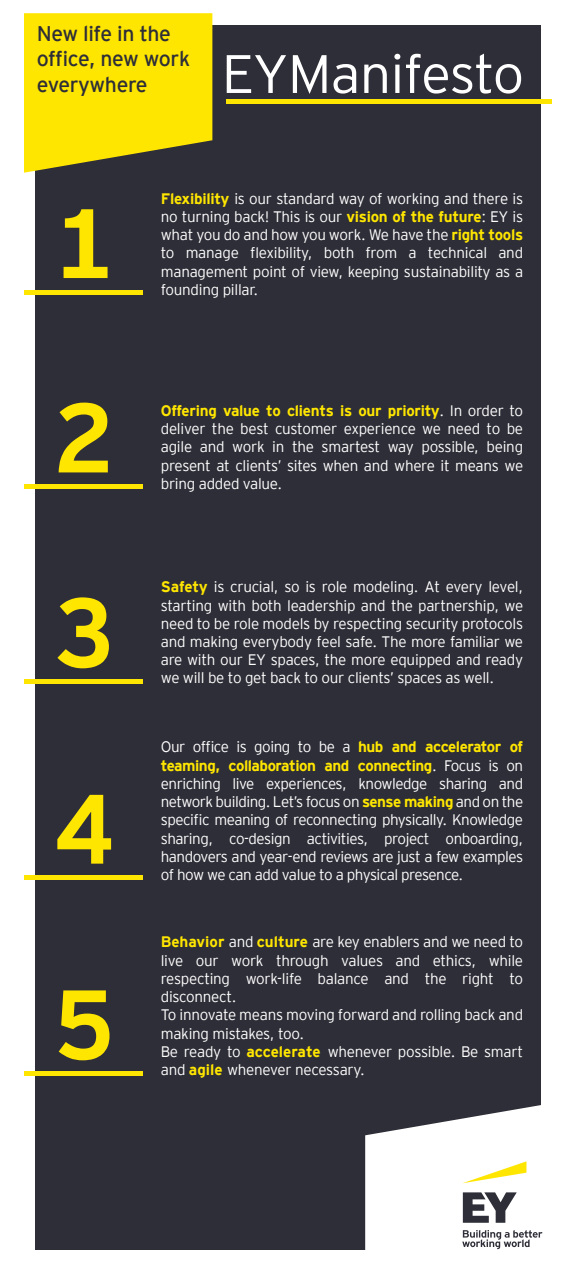
<style>
.page{position:relative;width:576px;height:1280px;background:#fff}
.page>*{position:absolute;margin:0;border:0;box-sizing:border-box;transform-origin:0 0}
.t1{font:700 98.24px/196.4px "EY Interstate";color:#ffe600}
.t2{font:300 54px "EY Interstate";letter-spacing:-.025em;color:#fff}
.t3{font:300 21.2px/25.4px "EY Interstate";letter-spacing:-.02em;color:#2e2e38}
.t4{font:300 15.2px/18.2px "EY Interstate";letter-spacing:-.02em;color:#fff;text-align:justify}
.s1{font-weight:700;color:#ffe600}
</style>
<div class="page">
<div style="left:35px;top:26px;width:506px;height:1224px;background:#2e2e38"></div>
<svg style="left:365px;top:1105px;width:178px;height:145px;fill:#fff"></svg>
<svg style="left:24px;top:13px;width:188px;height:160px;fill:#ffe600"></svg>
<svg style="left:462px;top:1161px;width:64px;height:22px"></svg>
<svg style="left:462px;top:1192px;width:80px;height:57px"></svg>
<hr style="left:24px;top:290px;width:119px;height:4px;background:#ffe600">
<div style="left:24px;top:484px;width:119px;height:5px;background:#ffe600"></div>
<div style="left:24px;top:679px;width:119px;height:5px;background:#ffe600"></div>
<hr style="left:24px;top:876px;width:119px;height:4px;background:#ffe600">
<div style="left:24px;top:1071px;width:119px;height:5px;background:#ffe600"></div>
<hr style="left:227px;top:99px;width:325px;height:4px;background:#ffe600">
<h3 class="t3" style="left:37px;top:20px;width:155px">New life in the office, new work everywhere</h3>
<h2 class="t2" style="left:222px;top:35px;width:304px">EYManifesto</h2>
<h1 class="t1" style="left:54px;top:139px;width:62px">1</h1>
<p class="t4" style="left:161px;top:188px;width:364px"><span class="s1">Flexibility</span> is our standard way of working and there is no turning back! This is our <span class="s1">vision of the future</span>: EY is what you do and how you work. We have the <span class="s1">right tools </span>to manage flexibility, both from a technical and management point of view, keeping sustainability as a founding pillar.</p>
<h1 class="t1" style="left:54px;top:333px;width:62px">2</h1>
<p class="t4" style="left:161px;top:401px;width:364px"><span class="s1">Offering value to clients is our priority</span>. In order to deliver the best customer experience we need to be agile and work in the smartest way possible, being present at clients’ sites when and where it means we bring added value.</p>
<h1 class="t1" style="left:54px;top:528px;width:62px">3<br>4</h1>
<h1 class="t1" style="left:54px;top:920px;width:62px">5</h1>
<p class="t4" style="left:161px;top:577px;width:364px"><span class="s1">Safety</span> is crucial, so is role modeling. At every level, starting with both leadership and the partnership, we need to be role models by respecting security protocols and making everybody feel safe. The more familiar we are with our EY spaces, the more equipped and ready we will be to get back to our clients’ spaces as well.</p>
<p class="t4" style="left:161px;top:737px;width:364px">Our office is going to be a <span class="s1">hub and accelerator of teaming, collaboration and connecting</span>. Focus is on enriching live experiences, knowledge sharing and network building. Let’s focus on <span class="s1">sense making</span> and on the specific meaning of reconnecting physically. Knowledge sharing, co-design activities, project onboarding, handovers and year-end reviews are just a few examples of how we can add value to a physical presence.</p>
<p class="t4" style="left:161px;top:932px;width:364px;text-align:left"><span class="s1">Behavior</span> and <span class="s1">culture</span> are key enablers and we need to live our work through values and ethics, while respecting work-life balance and the right to disconnect.<br>To innovate means moving forward and rolling back and making mistakes, too.<br>Be ready to <span class="s1">accelerate</span> whenever possible. Be smart and <span class="s1">agile</span> whenever necessary.</p>
</div>
